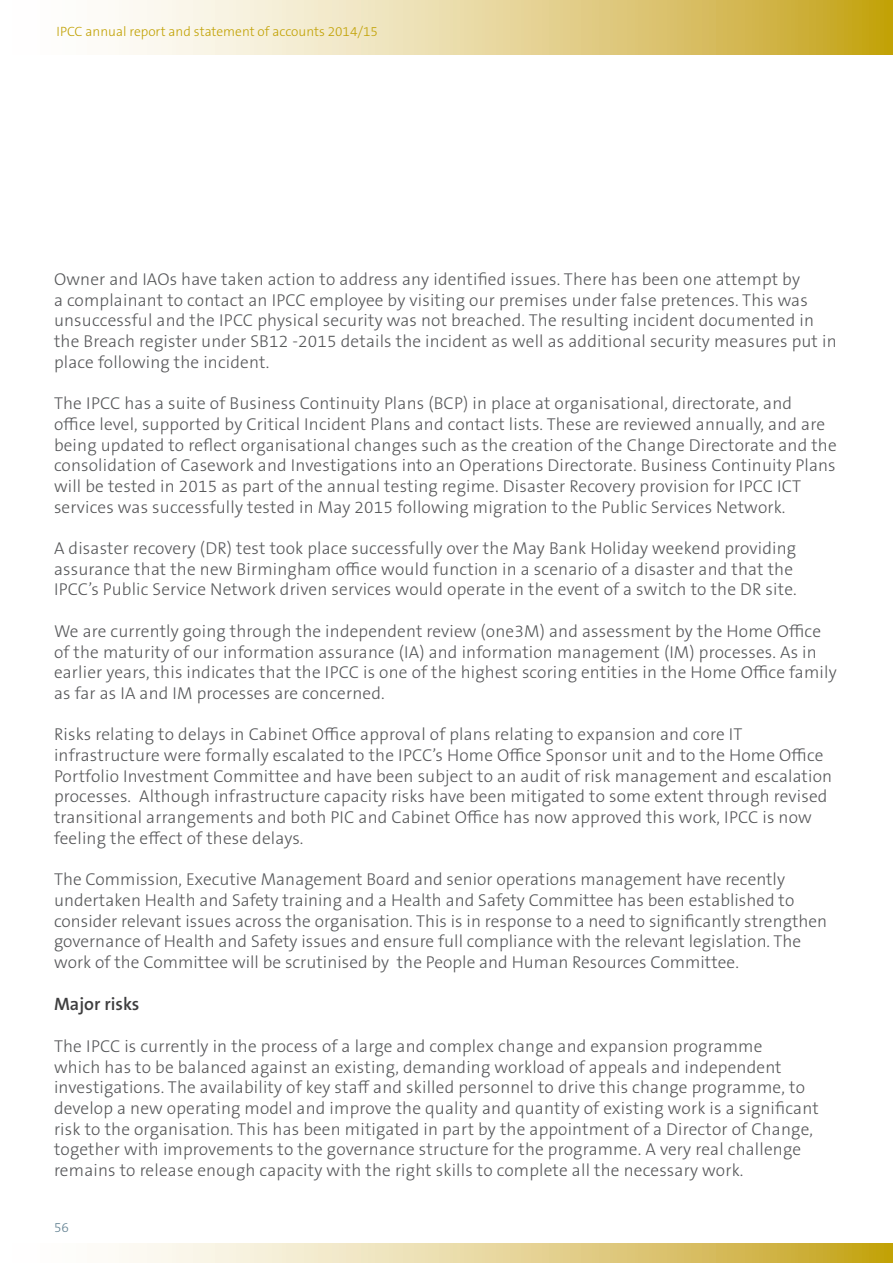
<style>
.page{position:relative;width:893px;height:1263px;background:#fff}
.page>*{position:absolute;margin:0;border:0;box-sizing:border-box;transform-origin:0 0}
.t1{font:600 18px "The Sans B W6";color:#3e3e3f}
.Body_copy_2{font:300 17.25px/20.7px "The Sans B W3";letter-spacing:.01em;color:#57585a}
.t2{font:300 13.5px "The Sans B W3";color:#c2a205}
.t3{font:300 13.5px "The Sans B W3";color:#618091}
</style>
<div class="page">
<svg style="left:119px;top:0;width:774px;height:54px;background:#e4d394"></svg>
<svg style="left:119px;top:1244px;width:774px;height:19px;background:#e4d394"></svg>
<p class="t2" style="left:56px;top:23px;width:323px">IPCC annual report and statement of accounts 2014/15</p>
<p class="Body_copy_2" style="left:54px;top:269px;width:784px">Owner and IAOs have taken action to address any identified issues. There has been one attempt by<br>a complainant to contact an IPCC employee by visiting our premises under false pretences. This was unsuccessful and the IPCC physical security was not breached. The resulting incident documented in the Breach register under SB12 -2015 details the incident as well as additional security measures put in place following the incident.</p>
<p class="Body_copy_2" style="left:54px;top:393px;width:784px">The IPCC has a suite of Business Continuity Plans (BCP) in place at organisational, directorate, and office level, supported by Critical Incident Plans and contact lists. These are reviewed annually, and are being updated to reflect organisational changes such as the creation of the Change Directorate and the consolidation of Casework and Investigations into an Operations Directorate. Business Continuity Plans will be tested in 2015 as part of the annual testing regime. Disaster Recovery provision for IPCC ICT services was successfully tested in May 2015 following migration to the Public Services Network.</p>
<p class="Body_copy_2" style="left:54px;top:538px;width:744px">A disaster recovery (DR) test took place successfully over the May Bank Holiday weekend providing assurance that the new Birmingham office would function in a scenario of a disaster and that the<br>IPCC’s Public Service Network driven services would operate in the event of a switch to the DR site.</p>
<p class="Body_copy_2" style="left:54px;top:621px;width:784px">We are currently going through the independent review (one3M) and assessment by the Home Office of the maturity of our information assurance (IA) and information management (IM) processes. As in earlier years, this indicates that the IPCC is one of the highest scoring entities in the Home Office family as far as IA and IM processes are concerned.</p>
<p class="Body_copy_2" style="left:54px;top:724px;width:780px">Risks relating to delays in Cabinet Office approval of plans relating to expansion and core IT infrastructure were formally escalated to the IPCC’s Home Office Sponsor unit and to the Home Office Portfolio Investment Committee and have been subject to an audit of risk management and escalation processes. Although infrastructure capacity risks have been mitigated to some extent through revised transitional arrangements and both PIC and Cabinet Office has now approved this work, IPCC is now feeling the effect of these delays.</p>
<p class="Body_copy_2" style="left:54px;top:869px;width:775px">The Commission, Executive Management Board and senior operations management have recently undertaken Health and Safety training and a Health and Safety Committee has been established to consider relevant issues across the organisation. This is in response to a need to significantly strengthen governance of Health and Safety issues and ensure full compliance with the relevant legislation. The work of the Committee will be scrutinised by the People and Human Resources Committee.</p>
<h2 class="t1" style="left:54px;top:993px;width:87px">Major risks</h2>
<p class="Body_copy_2" style="left:54px;top:1036px;width:766px">The IPCC is currently in the process of a large and complex change and expansion programme<br>which has to be balanced against an existing, demanding workload of appeals and independent investigations. The availability of key staff and skilled personnel to drive this change programme, to develop a new operating model and improve the quality and quantity of existing work is a significant risk to the organisation. This has been mitigated in part by the appointment of a Director of Change, together with improvements to the governance structure for the programme. A very real challenge remains to release enough capacity with the right skills to complete all the necessary work.</p>
<p class="t3" style="left:54px;top:1218px;width:16px">56</p>
</div>
